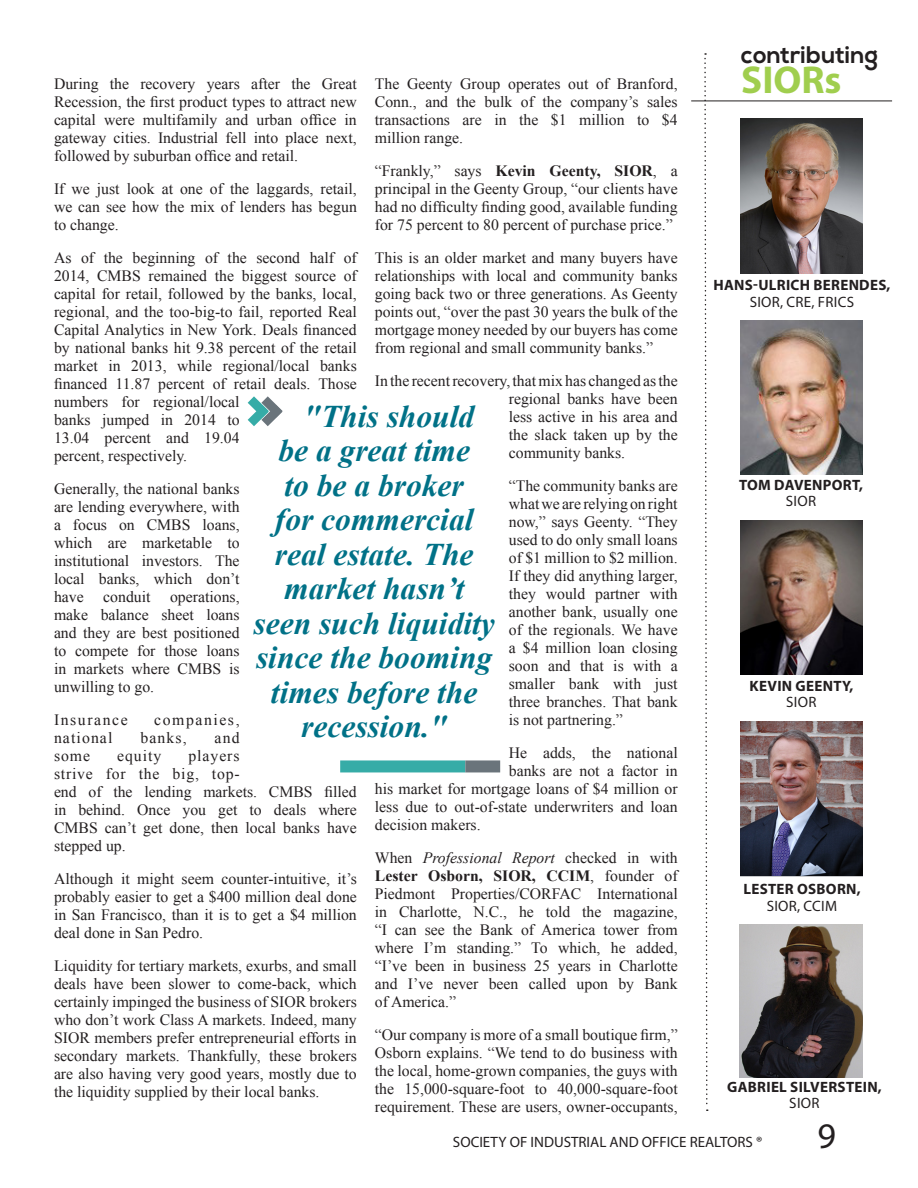
<style>
.page{position:relative;width:918px;height:1188px;background:#fff}
.page>*{position:absolute;margin:0;border:0;box-sizing:border-box;transform-origin:0 0}
.Head_18_white{font:700 39px "Myriad Pro";color:#a0ce4e}
.t1{font:36.15px "Myriad Pro";color:#231f20}
.t2{font:italic 700 31.5px "Times New Roman";color:#007187}
.Head_18_white-2{font:700 24px "Nexa";color:#231f20}
.t3{font:15.75px/18px "Times New Roman";color:#231f20;text-align:justify}
.t4{font:15.75px "Times New Roman";letter-spacing:.1em;color:#231f20}
.t5{font:15.75px "Times New Roman";letter-spacing:.07em;color:#231f20}
.t6{font:700 15px/16.5px "Myriad Pro";letter-spacing:.02em;color:#231f20;text-align:center}
.t7{font:15px "Myriad Pro";color:#231f20}
.s1{font-weight:700}
.s2{font-style:italic}
.s3{font-weight:400}
</style>
<div class="page">
<img style="left:740px;top:119px;width:123px;height:154px">
<img style="left:740px;top:320px;width:123px;height:155px">
<img style="left:740px;top:924px;width:123px;height:153px">
<hr style="left:691px;top:101px;width:201px;height:1px;background:#231f20">
<img style="left:740px;top:520px;width:123px;height:155px">
<img style="left:740px;top:722px;width:123px;height:154px">
<svg style="left:704px;top:53px;width:4px;height:1058px"></svg>
<svg style="left:247px;top:396px;width:36px;height:30px"></svg>
<div style="left:340px;top:760px;width:125px;height:12px;background:#36aca7"></div>
<div style="left:465px;top:760px;width:35px;height:12px;background:#6a747b"></div>
<p class="t3" style="left:54px;top:75px;width:304px">During the recovery years after the Great Recession, the first product types to attract new capital were multifamily and urban office in gateway cities. Industrial fell into place next, followed by suburban office and retail.</p>
<p class="t3" style="left:54px;top:180px;width:304px">If we just look at one of the laggards, retail, we can see how the mix of lenders has begun to change.</p>
<p class="t3" style="left:54px;top:249px;width:304px;text-align:left">As of the beginning of the second half of 2014, CMBS remained the biggest source of capital for retail, followed by the banks, local, regional, and the too-big-to fail, reported Real Capital Analytics in New York. Deals financed by national banks hit 9.38 percent of the retail market in 2013, while regional/local banks financed 11.87 percent of retail deals. Those numbers for regional/local<br>banks jumped in 2014 to<br>13.04 percent and 19.04<br>percent, respectively.</p>
<p class="t3" style="left:54px;top:480px;width:187px">Generally, the national banks are lending everywhere, with a focus on CMBS loans, which are marketable to institutional investors. The local banks, which don’t have conduit operations, make balance sheet loans and they are best positioned to compete for those loans in markets where CMBS is unwilling to go.</p>
<p class="t4" style="left:54px;top:709px;width:75px">Insurance</p>
<p class="t4" style="left:154px;top:709px;width:87px">companies,</p>
<p class="t5" style="left:54px;top:727px;width:60px">national</p>
<p class="t3" style="left:140px;top:729px;width:48px">banks,</p>
<p class="t3" style="left:215px;top:729px;width:26px">and</p>
<p class="t3" style="left:54px;top:747px;width:38px">some</p>
<p class="t3" style="left:117px;top:747px;width:46px">equity</p>
<p class="t3" style="left:375px;top:75px;width:304px">The Geenty Group operates out of Branford, Conn., and the bulk of the company’s sales transactions are in the $1 million to $4 million range.</p>
<p class="t3" style="left:375px;top:162px;width:304px">“Frankly,” says <span class="s1">Kevin Geenty, SIOR</span>, a principal in the Geenty Group, “our clients have had no difficulty finding good, available funding for 75 percent to 80 percent of purchase price.”</p>
<p class="t3" style="left:375px;top:249px;width:304px">This is an older market and many buyers have relationships with local and community banks going back two or three generations. As Geenty points out, “over the past 30 years the bulk of the mortgage money needed by our buyers has come from regional and small community banks.”</p>
<p class="t3" style="left:509px;top:372px;width:170px;text-indent:-134px">In the recent recovery, that mix has changed as the regional banks have been less active in his area and the slack taken up by the community banks.</p>
<p class="t3" style="left:509px;top:477px;width:170px">“The community banks are what we are relying on right now,” says Geenty. “They used to do only small loans of $1 million to $2 million.<br>If they did anything larger, they would partner with another bank, usually one of the regionals. We have a $4 million loan closing soon and that is with a smaller bank with just three branches. That bank is not partnering.”</p>
<p class="t3" style="left:509px;top:744px;width:170px">He adds, the national</p>
<p class="t3" style="left:509px;top:762px;width:170px">banks are not a factor in</p>
<p class="t3" style="left:375px;top:780px;width:304px">his market for mortgage loans of $4 million or</p>
<p class="t3" style="left:375px;top:798px;width:304px">less due to out-of-state underwriters and loan</p>
<p class="t3" style="left:375px;top:816px;width:107px">decision makers.</p>
<p class="t3" style="left:375px;top:849px;width:304px">When <span class="s2">Professional Report</span> checked in with <span class="s1">Lester Osborn, SIOR, CCIM</span>, founder of Piedmont Properties/CORFAC International in Charlotte, N.C., he told the magazine, “I can see the Bank of America tower from where I’m standing.” To which, he added, “I’ve been in business 25 years in Charlotte and I’ve never been called upon by Bank of America.”</p>
<p class="t3" style="left:375px;top:1026px;width:304px">“Our company is more of a small boutique firm,” Osborn explains. “We tend to do business with the local, home-grown companies, the guys with the 15,000-square-foot to 40,000-square-foot requirement. These are users, owner-occupants,</p>
<p class="t2" style="left:304px;top:394px;width:172px">"This should</p>
<p class="t2" style="left:278px;top:429px;width:193px">be a great time</p>
<p class="t2" style="left:285px;top:463px;width:181px">to be a broker</p>
<p class="t2" style="left:275px;top:498px;width:200px">for commercial</p>
<p class="t2" style="left:275px;top:532px;width:200px">real estate. The</p>
<p class="t2" style="left:284px;top:567px;width:181px">market hasn’t</p>
<p class="t2" style="left:253px;top:601px;width:243px">seen such liquidity</p>
<p class="t2" style="left:256px;top:636px;width:238px">since the booming</p>
<p class="t2" style="left:271px;top:670px;width:208px">times before the</p>
<p class="t2" style="left:301px;top:705px;width:148px">recession."</p>
<p class="t3" style="left:54px;top:747px;width:304px;text-align:left;text-indent:134px">players<br>strive for the big, top-<br>end of the lending markets. CMBS filled in behind. Once you get to deals where<br>CMBS can’t get done, then local banks have stepped up.</p>
<p class="t3" style="left:54px;top:870px;width:304px">Although it might seem counter-intuitive, it’s probably easier to get a $400 million deal done in San Francisco, than it is to get a $4 million deal done in San Pedro.</p>
<p class="t3" style="left:54px;top:957px;width:304px">Liquidity for tertiary markets, exurbs, and small deals have been slower to come-back, which certainly impinged the business of SIOR brokers who don’t work Class A markets. Indeed, many SIOR members prefer entrepreneurial efforts in secondary markets. Thankfully, these brokers are also having very good years, mostly due to the liquidity supplied by their local banks.</p>
<p class="Head_18_white-2" style="left:741px;top:41px;width:138px">contributing</p>
<p class="Head_18_white" style="left:741px;top:55px;width:102px">SIORs</p>
<p class="t6" style="left:713px;top:277px;width:179px">HANS-ULRICH BERENDES,<br><span class="s3">SIOR, CRE, FRICS</span></p>
<p class="t6" style="left:739px;top:476px;width:126px">TOM DAVENPORT,<br><span class="s3">SIOR</span></p>
<p class="t6" style="left:750px;top:677px;width:105px">KEVIN GEENTY,<br><span class="s3">SIOR</span></p>
<p class="t6" style="left:743px;top:880px;width:119px">LESTER OSBORN,<br><span class="s3">SIOR, CCIM</span></p>
<p class="t6" style="left:727px;top:1078px;width:156px">GABRIEL SILVERSTEIN,<br><span class="s3">SIOR</span></p>
<p class="t7" style="left:453px;top:1133px;width:311px">SOCIETY OF INDUSTRIAL AND OFFICE REALTORS ®</p>
<h2 class="t1" style="left:817px;top:1114px;width:20px">9</h2>
</div>
